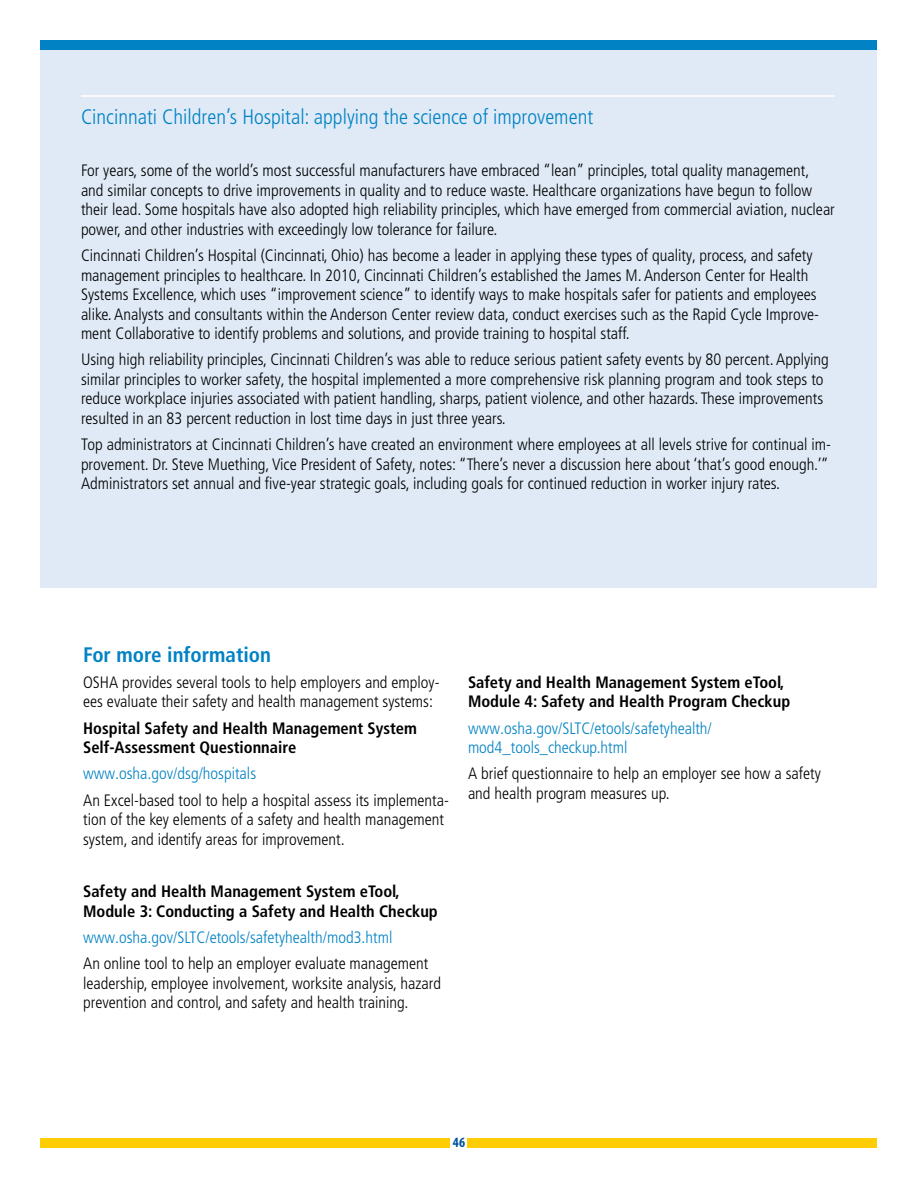
<style>
.page{position:relative;width:918px;height:1188px;background:#fff}
.page>*{position:absolute;margin:0;border:0;box-sizing:border-box;transform-origin:0 0}
.Case_Title{font:300 condensed 21px "Frutiger LT Pro";color:#0082c4}
.Body_Subhead{font:700 condensed 21px "Frutiger LT Pro";color:#0082c4}
.Regular_body_text{font:300 condensed 16.5px/19.5px "Frutiger LT Pro";color:#000}
.Bold_subhead{font:700 condensed 16.5px/19.5px "Frutiger LT Pro";color:#000}
.Regular_body_text-2{font:300 condensed 16.5px/19.5px "Frutiger LT Pro";color:#0082c4}
.t1{font:700 condensed 14.25px "Myriad Pro";color:#00539b}
</style>
<div class="page">
<div style="left:40px;top:50px;width:838px;height:538px;background:#dfeaf6"></div>
<div style="left:40px;top:40px;width:838px;height:10px;background:#0082c4"></div>
<div style="left:40px;top:1138px;width:838px;height:10px;background:#ffcd05"></div>
<div style="left:451px;top:1138px;width:16px;height:10px;background:#fff"></div>
<hr style="left:81px;top:95px;width:754px;height:2px;background:#fff">
<p class="Case_Title" style="left:81px;top:104px;width:514px">Cincinnati Children’s Hospital: applying the science of improvement</p>
<p class="Regular_body_text" style="left:81px;top:161px;width:755px">For years, some of the world’s most successful manufacturers have embraced “lean” principles, total quality management, and similar concepts to drive improvements in quality and to reduce waste. Healthcare organizations have begun to follow their lead. Some hospitals have also adopted high reliability principles, which have emerged from commercial aviation, nuclear power, and other industries with exceedingly low tolerance for failure.</p>
<p class="Regular_body_text" style="left:81px;top:246px;width:740px">Cincinnati Children’s Hospital (Cincinnati, Ohio) has become a leader in applying these types of quality, process, and safety management principles to healthcare. In 2010, Cincinnati Children’s established the James M. Anderson Center for Health Systems Excellence, which uses “improvement science” to identify ways to make hospitals safer for patients and employees alike. Analysts and consultants within the Anderson Center review data, conduct exercises such as the Rapid Cycle Improve&shy;ment Collaborative to identify problems and solutions, and provide training to hospital staff.</p>
<p class="Regular_body_text" style="left:81px;top:350px;width:749px">Using high reliability principles, Cincinnati Children’s was able to reduce serious patient safety events by 80 percent. Applying similar principles to worker safety, the hospital implemented a more comprehensive risk planning program and took steps to reduce workplace injuries associated with patient handling, sharps, patient violence, and other hazards. These improvements resulted in an 83 percent reduction in lost time days in just three years.</p>
<p class="Regular_body_text" style="left:81px;top:435px;width:751px">Top administrators at Cincinnati Children’s have created an environment where employees at all levels strive for continual im&shy;provement. Dr. Steve Muething, Vice President of Safety, notes: “There’s never a discussion here about ‘that’s good enough.’”<br>Administrators set annual and five-year strategic goals, including goals for continued reduction in worker injury rates.</p>
<p class="Body_Subhead" style="left:83px;top:642px;width:189px">For more information</p>
<p class="Regular_body_text" style="left:83px;top:673px;width:358px">OSHA provides several tools to help employers and employ&shy;ees evaluate their safety and health management systems:</p>
<p class="Bold_subhead" style="left:83px;top:718px;width:335px">Hospital Safety and Health Management System<br>Self-Assessment Questionnaire</p>
<p class="Regular_body_text-2" style="left:83px;top:764px;width:174px">www.osha.gov/dsg/hospitals</p>
<p class="Regular_body_text" style="left:83px;top:790px;width:367px">An Excel-based tool to help a hospital assess its implementa&shy;tion of the key elements of a safety and health management system, and identify areas for improvement.</p>
<p class="Bold_subhead" style="left:83px;top:882px;width:356px">Safety and Health Management System eTool,<br>Module 3: Conducting a Safety and Health Checkup</p>
<p class="Regular_body_text-2" style="left:83px;top:928px;width:311px">www.osha.gov/SLTC/etools/safetyhealth/mod3.html</p>
<p class="Regular_body_text" style="left:83px;top:954px;width:359px">An online tool to help an employer evaluate management leadership, employee involvement, worksite analysis, hazard prevention and control, and safety and health training.</p>
<p class="Bold_subhead" style="left:468px;top:672px;width:324px">Safety and Health Management System eTool,<br>Module 4: Safety and Health Program Checkup</p>
<p class="Regular_body_text-2" style="left:468px;top:718px;width:245px">www.osha.gov/SLTC/etools/safetyhealth/ mod4_tools_checkup.html</p>
<p class="Regular_body_text" style="left:468px;top:764px;width:354px">A brief questionnaire to help an employer see how a safety and health program measures up.</p>
<p class="t1" style="left:453px;top:1134px;width:14px">46</p>
</div>
